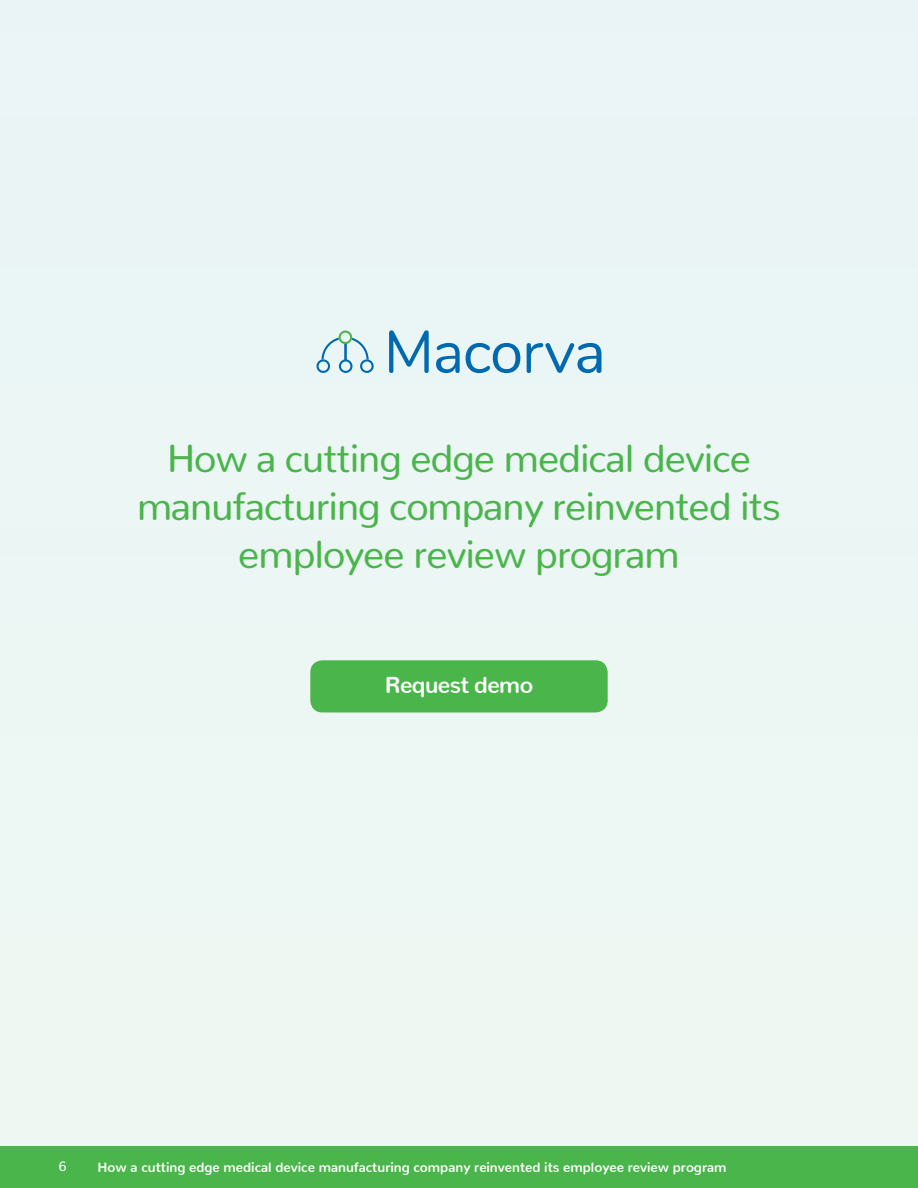
<style>
.page{position:relative;width:918px;height:1188px;background:#ecf6f4}
.page>*{position:absolute;margin:0;border:0;box-sizing:border-box;transform-origin:0 0}
.t1{font:39px/48px "Nunito";letter-spacing:-.025em;color:#4ab54a;text-align:center}
.t2{font:700 22.95px "Nunito";letter-spacing:-.025em;color:#fff}
.t3{font:700 13.5px "Nunito";color:#fff}
.t4{font:13.5px "Nunito";color:#fff}
</style>
<div class="page">
<div style="left:0;top:1146px;width:918px;height:42px;background:#4ab54a"></div>
<svg style="left:389px;top:330px;width:40px;height:43px"></svg>
<svg style="left:436px;top:343px;width:24px;height:30px"></svg>
<svg style="left:466px;top:343px;width:54px;height:30px"></svg>
<svg style="left:527px;top:343px;width:75px;height:30px"></svg>
<svg style="left:316px;top:331px;width:58px;height:42px"></svg>
<div style="left:310px;top:660px;width:298px;height:52px;background:#4ab54a;border-radius:12px"></div>
<h1 class="t1" style="left:137px;top:430px;width:645px">How a cutting edge medical device manufacturing company reinvented its employee review program</h1>
<h2 class="t2" style="left:385px;top:664px;width:150px">Request demo</h2>
<p class="t4" style="left:59px;top:1155px;width:9px">6</p>
<p class="t3" style="left:98px;top:1155px;width:631px">How a cutting edge medical device manufacturing company reinvented its employee review program</p>
</div>
